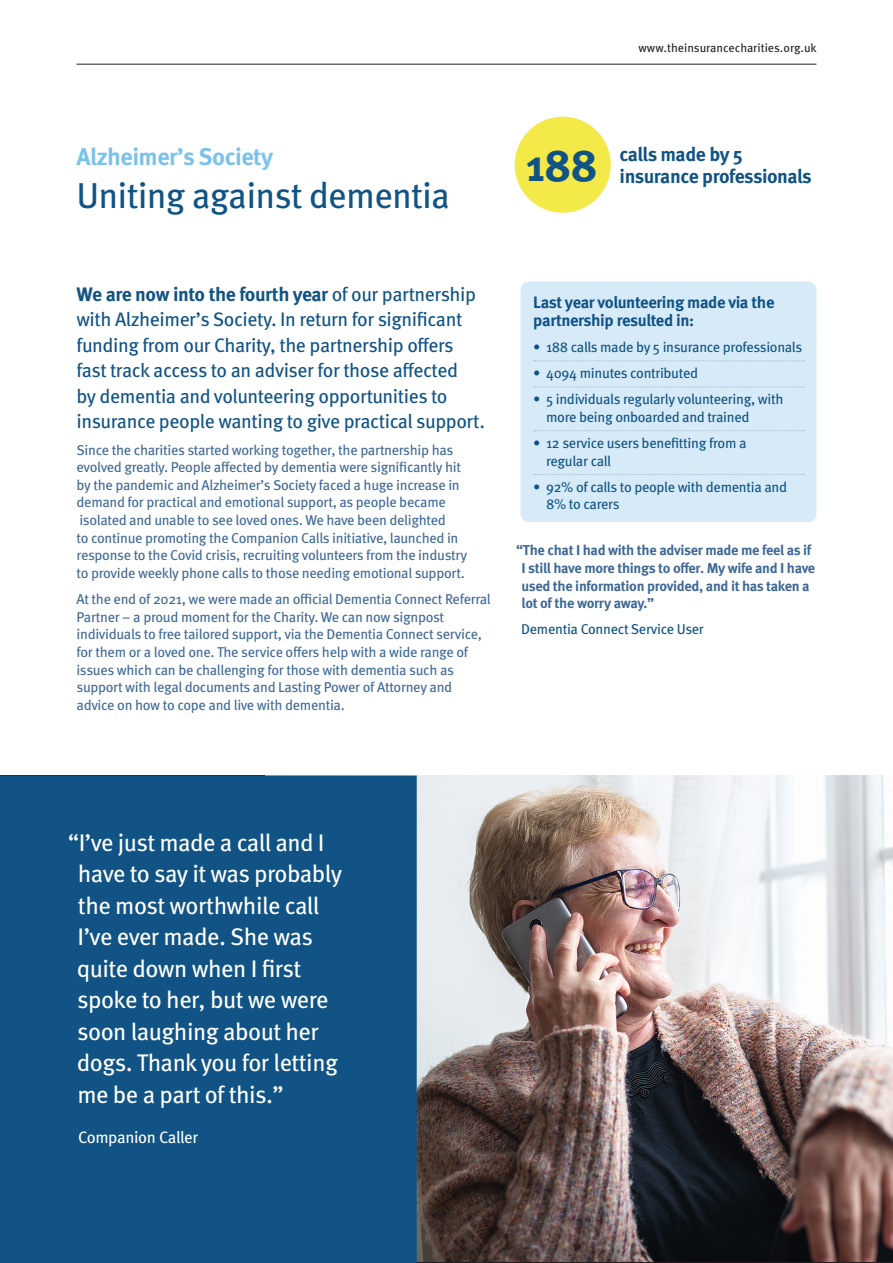
<style>
.page{position:relative;width:893px;height:1263px;background:#fff}
.page>*{position:absolute;margin:0;border:0;box-sizing:border-box;transform-origin:0 0}
.t1{font:700 45px "Meta Pro";color:#105384}
.t2{font:36px "Meta Pro";letter-spacing:-.025em;color:#105384}
.t3{font:24px/31.5px "Meta Pro";letter-spacing:-.025em;color:#fff}
.t4{font:700 24px "Meta Pro";letter-spacing:-.025em;color:#7bc2eb}
.t5{font:19.5px/25.5px "Meta Pro";letter-spacing:-.025em;color:#105384}
.t6{font:700 19.5px/22.5px "Meta Pro";letter-spacing:-.03em;color:#105384}
.t7{font:700 16.5px/17.7px "Meta Pro";letter-spacing:-.025em;color:#105384}
.t8{font:16.5px "Meta Pro";letter-spacing:-.02em;color:#fff}
.t9{font:14.25px/17.7px "Meta Pro";letter-spacing:-.025em;color:#406996}
.t10{font:14.25px/17.7px "Meta Pro";letter-spacing:-.025em;color:#105384}
.t11{font:700 14.25px/17.7px "Meta Pro";letter-spacing:-.025em;color:#406996}
.t12{font:12px "Meta Pro";color:#231f20}
.s1{font-weight:700}
</style>
<div class="page">
<hr style="left:77px;top:64px;width:739px;height:1px;background:#231f20">
<img style="left:417px;top:775px;width:476px;height:486px">
<div style="left:521px;top:281px;width:295px;height:241px;background:#d6eaf8;border-radius:9px"></div>
<svg style="left:534px;top:360px;width:270px;height:1px"></svg>
<svg style="left:534px;top:387px;width:270px;height:1px"></svg>
<svg style="left:534px;top:430px;width:270px;height:1px"></svg>
<svg style="left:534px;top:474px;width:270px;height:1px"></svg>
<div style="left:0;top:775px;width:417px;height:488px;background:#105384"></div>
<div style="left:515px;top:117px;width:96px;height:96px;background:#f3e948;border-radius:50%"></div>
<p class="t12" style="left:638px;top:39px;width:180px">www.theinsurancecharities.org.uk</p>
<p class="t4" style="left:77px;top:137px;width:198px">Alzheimer’s Society</p>
<p class="t2" style="left:77px;top:167px;width:375px">Uniting against dementia</p>
<p class="t1" style="left:526px;top:131px;width:73px">188</p>
<p class="t6" style="left:620px;top:142px;width:194px">calls made by 5 insurance professionals</p>
<p class="t5" style="left:77px;top:280px;width:410px"><span class="s1">We are now into the fourth year</span> of our partnership with Alzheimer’s Society. In return for significant funding from our Charity, the partnership offers fast track access to an adviser for those affected<br>by dementia and volunteering opportunities to insurance people wanting to give practical support.</p>
<p class="t9" style="left:77px;top:440px;width:392px">Since the charities started working together, the partnership has evolved greatly. People affected by dementia were significantly hit by the pandemic and Alzheimer’s Society faced a huge increase in demand for practical and emotional support, as people became isolated and unable to see loved ones. We have been delighted<br>to continue promoting the Companion Calls initiative, launched in response to the Covid crisis, recruiting volunteers from the industry to provide weekly phone calls to those needing emotional support.</p>
<p class="t9" style="left:77px;top:589px;width:416px">At the end of 2021, we were made an official Dementia Connect Referral Partner – a proud moment for the Charity. We can now signpost individuals to free tailored support, via the Dementia Connect service, for them or a loved one. The service offers help with a wide range of issues which can be challenging for those with dementia such as support with legal documents and Lasting Power of Attorney and advice on how to cope and live with dementia.</p>
<p class="t7" style="left:533px;top:293px;width:243px">Last year volunteering made via the partnership resulted in:</p>
<p class="t10" style="left:533px;top:337px;width:270px">• 188 calls made by 5 insurance professionals</p>
<p class="t10" style="left:533px;top:363px;width:166px">• 4094 minutes contributed</p>
<p class="t10" style="left:546px;top:389px;width:239px;text-indent:-13px">• 5 individuals regularly volunteering, with more being onboarded and trained</p>
<p class="t10" style="left:546px;top:433px;width:202px;text-indent:-13px">• 12 service users benefitting from a regular call</p>
<p class="t10" style="left:546px;top:477px;width:243px;text-indent:-13px">• 92% of calls to people with dementia and<br>8% to carers</p>
<p class="t11" style="left:521px;top:541px;width:295px;text-indent:-5px">“The chat I had with the adviser made me feel as if I still have more things to offer. My wife and I have used the information provided, and it has taken a lot of the worry away.”</p>
<p class="t10" style="left:521px;top:620px;width:184px">Dementia Connect Service User</p>
<p class="t3" style="left:77px;top:825px;width:267px;text-indent:-9px">“I’ve just made a call and I have to say it was probably the most worthwhile call<br>I’ve ever made. She was quite down when I first spoke to her, but we were soon laughing about her dogs. Thank you for letting me be a part of this.”</p>
<p class="t8" style="left:78px;top:1124px;width:122px">Companion Caller</p>
</div>
